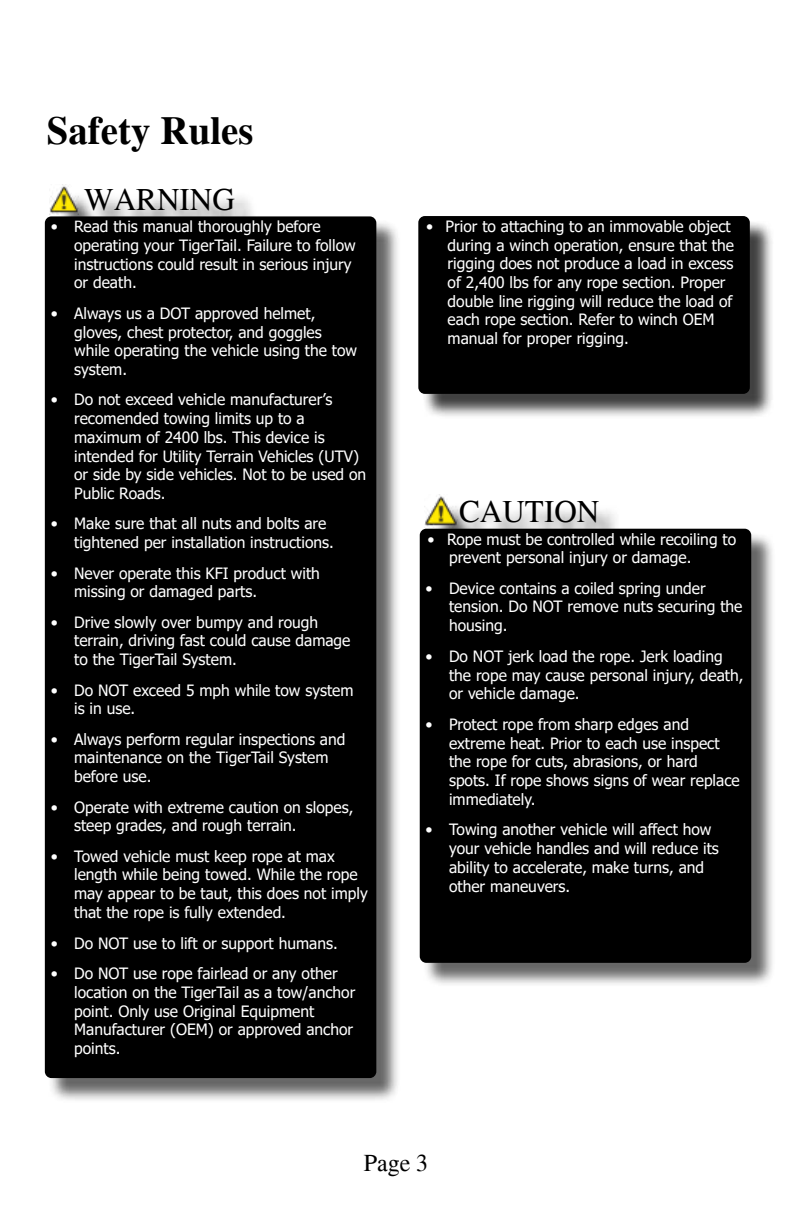
<style>
.page{position:relative;width:792px;height:1224px;background:#fff}
.page>*{position:absolute;margin:0;border:0;box-sizing:border-box;transform-origin:0 0}
.t1{font:700 39px "Times";color:#000}
.t2{font:31.2px "Times";color:#000}
.t3{font:24px "Times";color:#000}
.t4{font:15.6px/18.8px "Tahoma";color:#fff}
</style>
<div class="page">
<div style="left:48px;top:192px;width:354px;height:911px;background:#000;opacity:.6"></div>
<img style="left:50px;top:185px;width:29px;height:29px">
<div style="left:47px;top:218px;width:327px;height:858px;background:#000;border-radius:5px"></div>
<div style="left:45px;top:216px;width:331px;height:862px;border:4px solid #000;border-radius:5px"></div>
<div style="left:423px;top:502px;width:353px;height:486px;background:#000;opacity:.6"></div>
<img style="left:424px;top:496px;width:33px;height:32px">
<div style="left:422px;top:531px;width:327px;height:430px;background:#000;border-radius:5px"></div>
<div style="left:420px;top:529px;width:331px;height:434px;border:4px solid #000;border-radius:5px"></div>
<div style="left:421px;top:219px;width:354px;height:200px;background:#000;opacity:.75"></div>
<div style="left:420px;top:218px;width:328px;height:174px;background:#000;border-radius:5px"></div>
<div style="left:418px;top:216px;width:332px;height:178px;border:4px solid #000;border-radius:5px"></div>
<h1 class="t1" style="left:47px;top:106px;width:208px">Safety Rules</h1>
<h2 class="t2" style="left:84px;top:181px;width:152px">WARNING</h2>
<p class="t4" style="left:74px;top:218px;width:283px;text-indent:-23px">• Read this manual thoroughly before operating your TigerTail. Failure to follow instructions could result in serious injury or death.</p>
<p class="t4" style="left:74px;top:305px;width:285px;text-indent:-23px">• Always us a DOT approved helmet, gloves, chest protector, and goggles while operating the vehicle using the tow system.</p>
<p class="t4" style="left:74px;top:391px;width:294px;text-indent:-23px">• Do not exceed vehicle manufacturer’s recomended towing limits up to a maximum of 2400 lbs. This device is intended for Utility Terrain Vehicles (UTV) or side by side vehicles. Not to be used on Public Roads.</p>
<p class="t4" style="left:74px;top:515px;width:261px;text-indent:-23px">• Make sure that all nuts and bolts are tightened per installation instructions.</p>
<p class="t4" style="left:74px;top:564px;width:247px;text-indent:-23px">• Never operate this KFI product with missing or damaged parts.</p>
<p class="t4" style="left:74px;top:614px;width:278px;text-indent:-23px">• Drive slowly over bumpy and rough terrain, driving fast could cause damage to the TigerTail System.</p>
<p class="t4" style="left:74px;top:681px;width:281px;text-indent:-23px">• Do NOT exceed 5 mph while tow system is in use.</p>
<p class="t4" style="left:74px;top:731px;width:273px;text-indent:-23px">• Always perform regular inspections and maintenance on the TigerTail System before use.</p>
<p class="t4" style="left:74px;top:798px;width:281px;text-indent:-23px">• Operate with extreme caution on slopes, steep grades, and rough terrain.</p>
<p class="t4" style="left:74px;top:848px;width:295px;text-indent:-23px">• Towed vehicle must keep rope at max length while being towed. While the rope may appear to be taut, this does not imply that the rope is fully extended.</p>
<p class="t4" style="left:51px;top:934px;width:289px">• Do NOT use to lift or support humans.</p>
<p class="t4" style="left:74px;top:965px;width:283px;text-indent:-23px">• Do NOT use rope fairlead or any other location on the TigerTail as a tow/anchor point. Only use Original Equipment<br>Manufacturer (OEM) or approved anchor points.</p>
<p class="t4" style="left:448px;top:218px;width:288px;text-indent:-21px">• Prior to attaching to an immovable object during a winch operation, ensure that the rigging does not produce a load in excess of 2,400 lbs for any rope section. Proper double line rigging will reduce the load of each rope section. Refer to winch OEM manual for proper rigging.</p>
<h2 class="t2" style="left:459px;top:493px;width:142px">CAUTION</h2>
<p class="t4" style="left:449px;top:530px;width:289px;text-indent:-21px">• Rope must be controlled while recoiling to prevent personal injury or damage.</p>
<p class="t4" style="left:449px;top:579px;width:295px;text-indent:-23px">• Device contains a coiled spring under tension. Do NOT remove nuts securing the housing.</p>
<p class="t4" style="left:449px;top:648px;width:296px;text-indent:-23px">• Do NOT jerk load the rope. Jerk loading the rope may cause personal injury, death, or vehicle damage.</p>
<p class="t4" style="left:449px;top:716px;width:292px;text-indent:-23px">• Protect rope from sharp edges and extreme heat. Prior to each use inspect the rope for cuts, abrasions, or hard spots. If rope shows signs of wear replace immediately.</p>
<p class="t4" style="left:449px;top:821px;width:271px;text-indent:-23px">• Towing another vehicle will affect how your vehicle handles and will reduce its ability to accelerate, make turns, and other maneuvers.</p>
<h3 class="t3" style="left:364px;top:1148px;width:66px">Page 3</h3>
</div>
